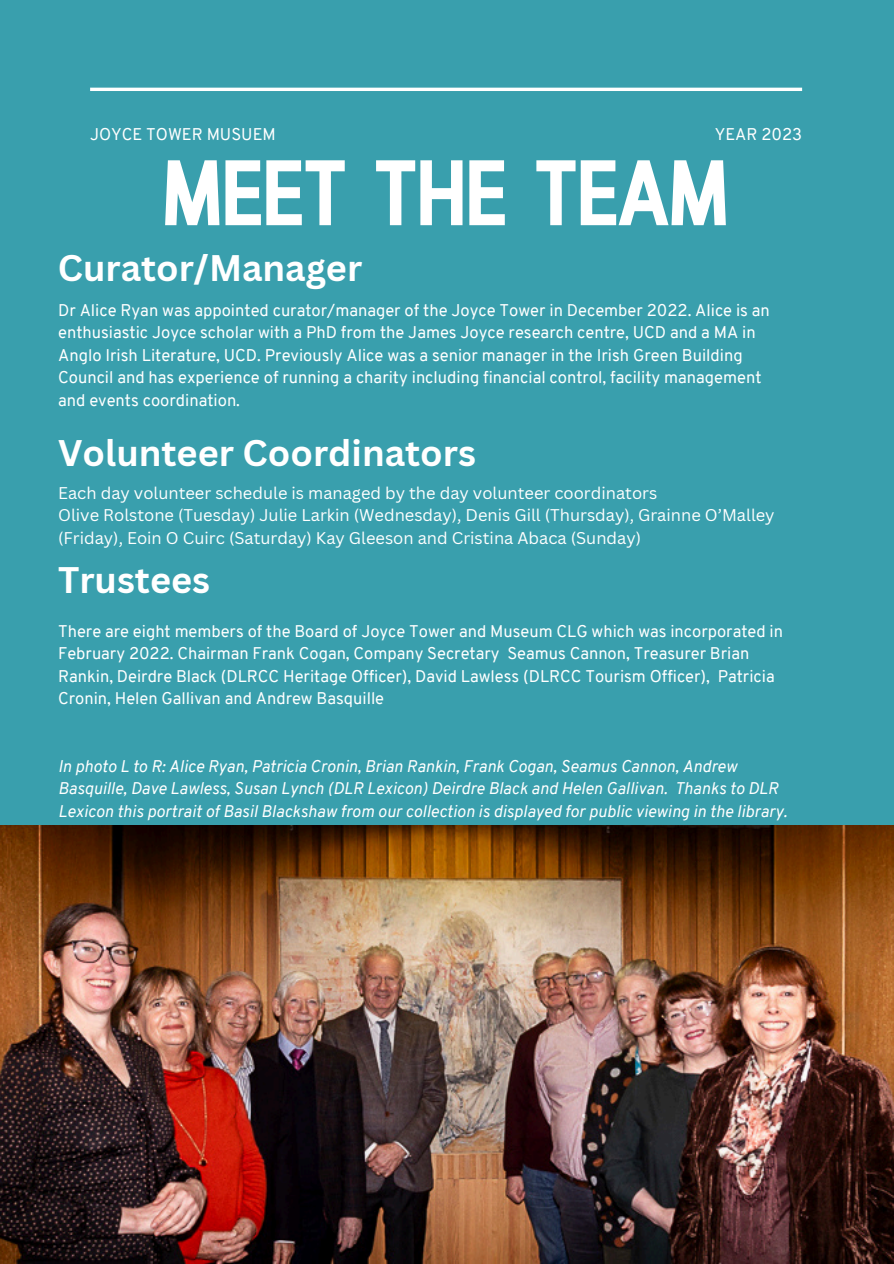
<style>
.page{position:relative;width:894px;height:1264px;background:#fff}
.page>*{position:absolute;margin:0;border:0;box-sizing:border-box;transform-origin:0 0}
.t1{font:700 92.7px "Cloud Cond";letter-spacing:-.01em;color:#fff}
.t2{font:700 36px "Canva Sans";color:#fff}
.t3{font:16.5px/22.5px "Overpass";color:#fff}
.t4{font:italic 16.5px/22.5px "Overpass";color:#fff}
.t5{font:16.5px/22.5px "Canva Sans";color:#fff}
</style>
<div class="page">
<div style="left:0;top:0;width:893px;height:1263px;background:#399fad"></div>
<img style="left:0;top:825px;width:893px;height:438px">
<hr style="left:90px;top:88px;width:711px;height:3px;background:#fff">
<h2 class="t3" style="left:90px;top:124px;width:187px">JOYCE TOWER MUSUEM</h2>
<p class="t3" style="left:714px;top:124px;width:89px">YEAR 2023</p>
<h2 class="t1" style="left:162px;top:157px;width:568px">MEET THE TEAM</h2>
<p class="t2" style="left:58px;top:243px;width:306px">Curator/Manager</p>
<h3 class="t3" style="left:58px;top:300px;width:713px">Dr Alice Ryan was appointed curator/manager of the Joyce Tower in December 2022. Alice is an enthusiastic Joyce scholar with a PhD from the James Joyce research centre, UCD and a MA in Anglo Irish Literature, UCD. Previously Alice was a senior manager in the Irish Green Building Council and has experience of running a charity including financial control, facility management and events coordination.</h3>
<h2 class="t2" style="left:58px;top:428px;width:419px">Volunteer Coordinators</h2>
<p class="t5" style="left:58px;top:481px;width:600px">Each day volunteer schedule is managed by the day volunteer coordinators</p>
<p class="t5" style="left:58px;top:503px;width:717px">Olive Rolstone (Tuesday) Julie Larkin (Wednesday), Denis Gill (Thursday), Grainne O’Malley (Friday), Eoin O Cuirc (Saturday) Kay Gleeson and Cristina Abaca (Sunday)</p>
<p class="t2" style="left:58px;top:555px;width:153px">Trustees</p>
<h3 class="t3" style="left:58px;top:621px;width:726px">There are eight members of the Board of Joyce Tower and Museum CLG which was incorporated in February 2022. Chairman Frank Cogan, Company Secretary Seamus Cannon, Treasurer Brian Rankin, Deirdre Black (DLRCC Heritage Officer), David Lawless (DLRCC Tourism Officer), Patricia Cronin, Helen Gallivan and Andrew Basquille</h3>
<h1 class="t4" style="left:58px;top:756px;width:730px">In photo L to R: Alice Ryan, Patricia Cronin, Brian Rankin, Frank Cogan, Seamus Cannon, Andrew<br>Basquille, Dave Lawless, Susan Lynch (DLR Lexicon) Deirdre Black and Helen Gallivan. Thanks to DLR<br>Lexicon this portrait of Basil Blackshaw from our collection is displayed for public viewing in the library.</h1>
</div>
